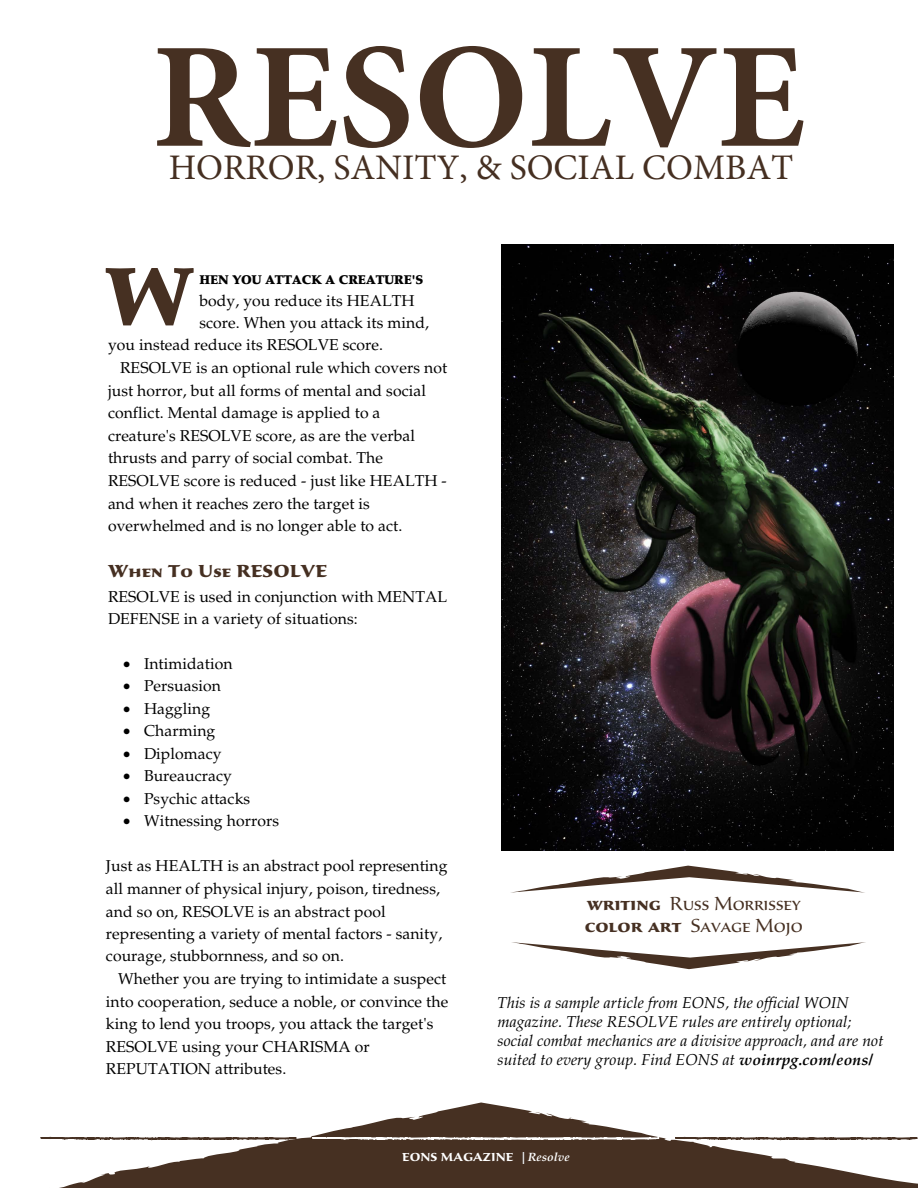
<style>
.page{position:relative;width:918px;height:1188px;background:#fff}
.page>*{position:absolute;margin:0;border:0;box-sizing:border-box;transform-origin:0 0}
.t1{font:700 150px "Minion Pro";color:#463022}
.t2{font:900 81.6px "Palatino LT Std";color:#463022}
.t3{font:36px "Minion Pro";color:#452f21}
.t4{font:19.5px/22px "Sava Pro";letter-spacing:-.01em;color:#463022}
.t5{font:900 18px "Sava Pro";letter-spacing:.005em;color:#452f21}
.t6{font:15.75px/22.4px "Palatino LT Std";letter-spacing:.005em;color:#000}
.t7{font:italic 15.75px/18.9px "Palatino LT Std";letter-spacing:.005em;color:#000}
.t8{font:900 12.6px "Palatino LT Std";color:#000}
.t9{font:700 12px "Sava Pro";color:#fff}
.s1{font-weight:700}
.s2{color:#58595b}
.s3{font-family:"Palatino LT Std";font-style:italic}
</style>
<div class="page">
<svg style="left:40px;top:1103px;width:878px;height:85px;fill:#463022"></svg>
<svg style="left:312px;top:1136px;width:349px;height:5px"></svg>
<svg style="left:511px;top:866px;width:354px;height:27px"></svg>
<svg style="left:512px;top:942px;width:354px;height:27px"></svg>
<img style="left:502px;top:245px;width:391px;height:606px">
<h1 class="t1" style="left:152px;top:-8px;width:655px">RESOLVE</h1>
<h3 class="t3" style="left:169px;top:143px;width:626px">HORROR, SANITY, &amp; SOCIAL COMBAT</h3>
<h2 class="t2" style="left:106px;top:248px;width:89px">W</h2>
<p class="t8" style="left:199px;top:272px;width:226px">HEN YOU ATTACK A CREATURE'S</p>
<p class="t6" style="left:199px;top:290px;width:217px">body, you reduce its HEALTH</p>
<p class="t6" style="left:199px;top:312px;width:231px">score. When you attack its mind,</p>
<p class="t6" style="left:108px;top:334px;width:277px">you instead reduce its RESOLVE score.</p>
<p class="t6" style="left:120px;top:357px;width:329px">RESOLVE is an optional rule which covers not</p>
<p class="t6" style="left:108px;top:379px;width:320px">just horror, but all forms of mental and social</p>
<p class="t6" style="left:108px;top:401px;width:274px">conflict. Mental damage is applied to a</p>
<p class="t6" style="left:108px;top:425px;width:309px">creature's RESOLVE score, as are the verbal</p>
<p class="t6" style="left:108px;top:447px;width:276px">thrusts and parry of social combat. The</p>
<p class="t6" style="left:108px;top:470px;width:340px">RESOLVE score is reduced - just like HEALTH -</p>
<p class="t6" style="left:108px;top:492px;width:263px">and when it reaches zero the target is</p>
<p class="t6" style="left:108px;top:514px;width:296px">overwhelmed and is no longer able to act.</p>
<p class="t5" style="left:108px;top:559px;width:221px">When To Use RESOLVE</p>
<p class="t6" style="left:108px;top:585px;width:341px;line-height:23px">RESOLVE is used in conjunction with MENTAL<br>DEFENSE in a variety of situations:</p>
<p class="t6" style="left:123px;top:652px;width:111px">• Intimidation</p>
<p class="t6" style="left:123px;top:675px;width:100px">• Persuasion</p>
<p class="t6" style="left:123px;top:697px;width:89px">• Haggling</p>
<p class="t6" style="left:123px;top:720px;width:94px">• Charming</p>
<p class="t6" style="left:123px;top:742px;width:100px">• Diplomacy</p>
<p class="t6" style="left:123px;top:764px;width:110px">• Bureaucracy</p>
<p class="t6" style="left:123px;top:788px;width:129px">• Psychic attacks</p>
<p class="t6" style="left:123px;top:810px;width:158px">• Witnessing horrors</p>
<p class="t6" style="left:106px;top:855px;width:343px">Just as HEALTH is an abstract pool representing all manner of physical injury, poison, tiredness, and so on, RESOLVE is an abstract pool representing a variety of mental factors - sanity, courage, stubbornness, and so on.</p>
<p class="t6" style="left:106px;top:968px;width:344px;text-indent:12px">Whether you are trying to intimidate a suspect into cooperation, seduce a noble, or convince the king to lend you troops, you attack the target's RESOLVE using your CHARISMA or REPUTATION attributes.</p>
<p class="t4" style="left:585px;top:892px;width:219px"><span class="s1">writing</span> Russ Morrissey <span class="s1">color art</span> Savage Mojo</p>
<p class="t7" style="left:498px;top:993px;width:388px">This is a sample article from EONS, the official WOIN magazine. These RESOLVE rules are entirely optional; social combat mechanics are a divisive approach, and are not suited to every group. Find EONS at <span class="s1">woinrpg.com/eons/</span></p>
<p class="t9" style="left:402px;top:1149px;width:169px">EONS MAGAZINE <span class="s2">|</span> <span class="s3">Resolve</span></p>
</div>
